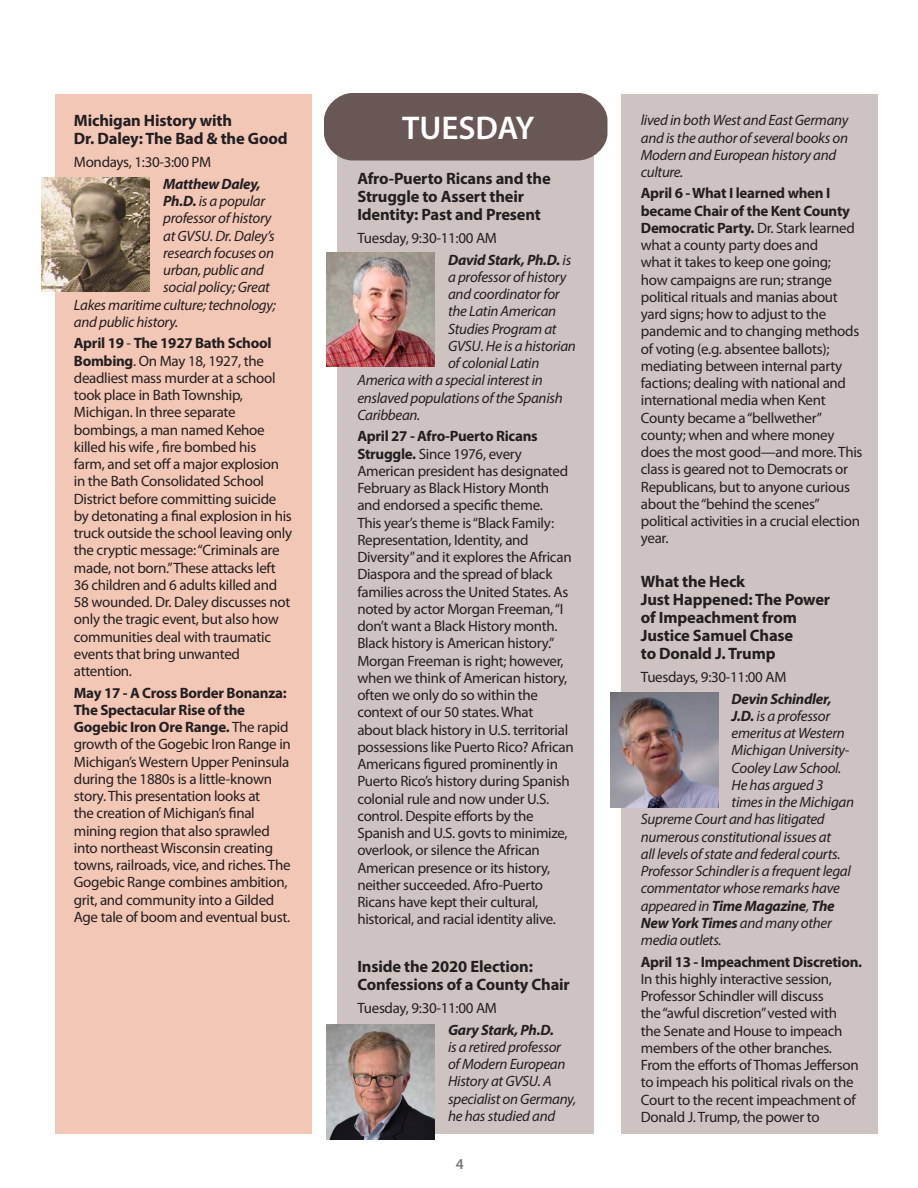
<style>
.page{position:relative;width:918px;height:1188px;background:#fff}
.page>*{position:absolute;margin:0;border:0;box-sizing:border-box;transform-origin:0 0}
.t1{font:600 33px "Myriad Pro";color:#fff}
.t2{font:700 16.5px/18px "Myriad Pro";letter-spacing:-.01em;color:#231f20}
.t3{font:15px/17.2px "Myriad Pro";letter-spacing:-.02em;color:#231f20}
.t4{font:italic 15px/17.2px "Myriad Pro";letter-spacing:-.02em;color:#231f20}
.t5{font:italic 700 15px "Myriad Pro";letter-spacing:-.02em;color:#231f20}
.t6{font:700 15px "Myriad Pro";letter-spacing:-.02em;color:#231f20}
.t7{font:600 15px "Myriad Pro";color:#76787b}
.s1{font-weight:700}
.s2{font-weight:700;font-style:italic}
.s3{font-style:italic}
.s4{font-weight:400}
</style>
<div class="page">
<div style="left:338px;top:127px;width:256px;height:1007px;background:#cdc4c2"></div>
<div style="left:621px;top:94px;width:257px;height:1040px;background:#cdc4c2"></div>
<div style="left:56px;top:94px;width:256px;height:1040px;background:#f2c7b5"></div>
<div style="left:324px;top:93px;width:284px;height:67px;background:#685754;border-radius:28px"></div>
<img style="left:42px;top:177px;width:108px;height:115px">
<img style="left:327px;top:1025px;width:108px;height:115px">
<img style="left:610px;top:692px;width:108px;height:115px">
<img style="left:327px;top:252px;width:108px;height:115px">
<p class="t2" style="left:74px;top:111px;width:215px">Michigan History with<br>Dr. Daley: The Bad &amp; the Good</p>
<p class="t3" style="left:74px;top:154px;width:139px">Mondays, 1:30-3:00 PM</p>
<p class="t5" style="left:163px;top:174px;width:99px">Matthew Daley,</p>
<p class="t4" style="left:163px;top:192px;width:104px"><span class="s1">Ph.D.</span> is a popular</p>
<p class="t4" style="left:163px;top:210px;width:110px">professor of history</p>
<p class="t4" style="left:163px;top:227px;width:113px">at GVSU. Dr. Daley’s</p>
<p class="t4" style="left:163px;top:244px;width:112px">research focuses on</p>
<p class="t4" style="left:163px;top:261px;width:102px">urban, public and</p>
<p class="t4" style="left:163px;top:279px;width:108px">social policy; Great</p>
<p class="t4" style="left:74px;top:296px;width:204px">Lakes maritime culture; technology;</p>
<p class="t4" style="left:74px;top:313px;width:106px">and public history.</p>
<p class="t3" style="left:74px;top:334px;width:220px"><span class="s1">April 19</span> - <span class="s1">The 1927 Bath School<br>Bombing</span>. On May 18, 1927, the deadliest mass murder at a school took place in Bath Township,<br>Michigan. In three separate bombings, a man named Kehoe killed his wife , fire bombed his<br>farm, and set off a major explosion in the Bath Consolidated School<br>District before committing suicide by detonating a final explosion in his truck outside the school leaving only the cryptic message: “Criminals are made, not born.” These attacks left<br>36 children and 6 adults killed and<br>58 wounded. Dr. Daley discusses not only the tragic event, but also how communities deal with traumatic events that bring unwanted attention.</p>
<p class="t3" style="left:74px;top:684px;width:219px"><span class="s1">May 17 - A Cross Border Bonanza:<br>The Spectacular Rise of the Gogebic Iron Ore Range.</span> The rapid growth of the Gogebic Iron Range in Michigan’s Western Upper Peninsula during the 1880s is a little-known story. This presentation looks at<br>the creation of Michigan’s final mining region that also sprawled into northeast Wisconsin creating towns, railroads, vice, and riches. The Gogebic Range combines ambition, grit, and community into a Gilded Age tale of boom and eventual bust.</p>
<h1 class="t1" style="left:402px;top:107px;width:134px">TUESDAY</h1>
<p class="t2" style="left:357px;top:169px;width:195px">Afro-Puerto Ricans and the<br>Struggle to Assert their<br>Identity: Past and Present</p>
<p class="t3" style="left:448px;top:227px;width:125px;line-height:21.5px;text-indent:-91px">Tuesday, 9:30-11:00 AM<br><span class="s2">David Stark, Ph.D.</span> <span class="s3">is</span></p>
<p class="t4" style="left:448px;top:268px;width:120px">a professor of history</p>
<p class="t4" style="left:448px;top:285px;width:113px">and coordinator for</p>
<p class="t4" style="left:448px;top:302px;width:110px">the Latin American</p>
<p class="t4" style="left:448px;top:320px;width:110px">Studies Program at</p>
<p class="t4" style="left:448px;top:337px;width:129px">GVSU. He is a historian</p>
<p class="t4" style="left:448px;top:354px;width:93px">of colonial Latin</p>
<p class="t4" style="left:357px;top:371px;width:187px">America with a special interest in</p>
<p class="t4" style="left:357px;top:389px;width:207px">enslaved populations of the Spanish</p>
<p class="t4" style="left:357px;top:406px;width:65px">Caribbean.</p>
<p class="t3" style="left:357px;top:427px;width:218px"><span class="s1">April 27 - Afro-Puerto Ricans Struggle.</span> Since 1976, every American president has designated February as Black History Month and endorsed a specific theme.<br>This year’s theme is “Black Family:<br>Representation, Identity, and Diversity” and it explores the African Diaspora and the spread of black families across the United States. As noted by actor Morgan Freeman, “I don’t want a Black History month.<br>Black history is American history.” Morgan Freeman is right; however, when we think of American history, often we only do so within the context of our 50 states. What<br>about black history in U.S. territorial possessions like Puerto Rico? African Americans figured prominently in Puerto Rico’s history during Spanish colonial rule and now under U.S. control. Despite efforts by the Spanish and U.S. govts to minimize, overlook, or silence the African American presence or its history, neither succeeded. Afro-Puerto Ricans have kept their cultural, historical, and racial identity alive.</p>
<p class="t2" style="left:357px;top:957px;width:214px">Inside the 2020 Election:<br>Confessions of a County Chair</p>
<p class="t3" style="left:357px;top:999px;width:141px">Tuesday, 9:30-11:00 AM</p>
<p class="t5" style="left:448px;top:1020px;width:107px">Gary Stark, Ph.D.</p>
<p class="t4" style="left:448px;top:1038px;width:130px">is a retired professor of Modern European<br>History at GVSU. A specialist on Germany, he has studied and</p>
<p class="t7" style="left:456px;top:1154px;width:10px">4</p>
<p class="t4" style="left:641px;top:111px;width:209px">lived in both West and East Germany and is the author of several books on<br>Modern and European history and culture.</p>
<p class="t3" style="left:641px;top:185px;width:223px"><span class="s1">April 6 - What I learned when I became Chair of the Kent County<br>Democratic Party.</span> Dr. Stark learned what a county party does and<br>what it takes to keep one going;<br>how campaigns are run; strange political rituals and manias about yard signs; how to adjust to the pandemic and to changing methods of voting (e.g. absentee ballots); mediating between internal party factions; dealing with national and international media when Kent<br>County became a “bellwether” county; when and where money does the most good—and more. This class is geared not to Democrats or<br>Republicans, but to anyone curious about the “behind the scenes” political activities in a crucial election year.</p>
<p class="t2" style="left:641px;top:572px;width:191px">What the Heck<br>Just Happened: The Power of Impeachment from<br>Justice Samuel Chase<br>to Donald J. Trump</p>
<p class="t3" style="left:641px;top:668px;width:147px">Tuesdays, 9:30-11:00 AM</p>
<p class="t5" style="left:732px;top:689px;width:101px">Devin Schindler,</p>
<p class="t4" style="left:732px;top:707px;width:100px"><span class="s1">J.D.</span> is a professor</p>
<p class="t4" style="left:732px;top:724px;width:115px">emeritus at Western</p>
<p class="t4" style="left:732px;top:742px;width:119px">Michigan University-</p>
<p class="t4" style="left:732px;top:759px;width:111px">Cooley Law School.</p>
<p class="t4" style="left:732px;top:776px;width:93px">He has argued 3</p>
<p class="t4" style="left:732px;top:793px;width:124px">times in the Michigan</p>
<p class="t4" style="left:641px;top:811px;width:186px">Supreme Court and has litigated</p>
<p class="t4" style="left:641px;top:828px;width:192px">numerous constitutional issues at</p>
<p class="t4" style="left:641px;top:845px;width:201px">all levels of state and federal courts.</p>
<p class="t4" style="left:641px;top:862px;width:212px">Professor Schindler is a frequent legal</p>
<p class="t4" style="left:641px;top:880px;width:201px">commentator whose remarks have</p>
<p class="t5" style="left:641px;top:896px;width:195px"><span class="s4">appeared in</span> Time Magazine<span class="s4">,</span> The</p>
<p class="t5" style="left:641px;top:913px;width:192px">New York Times <span class="s4">and many other</span></p>
<p class="t4" style="left:641px;top:931px;width:82px">media outlets.</p>
<p class="t6" style="left:641px;top:952px;width:223px">April 13 - Impeachment Discretion.</p>
<p class="t3" style="left:641px;top:970px;width:219px">In this highly interactive session, Professor Schindler will discuss<br>the “awful discretion” vested with the Senate and House to impeach members of the other branches.<br>From the efforts of Thomas Jefferson to impeach his political rivals on the Court to the recent impeachment of Donald J. Trump, the power to</p>
</div>
